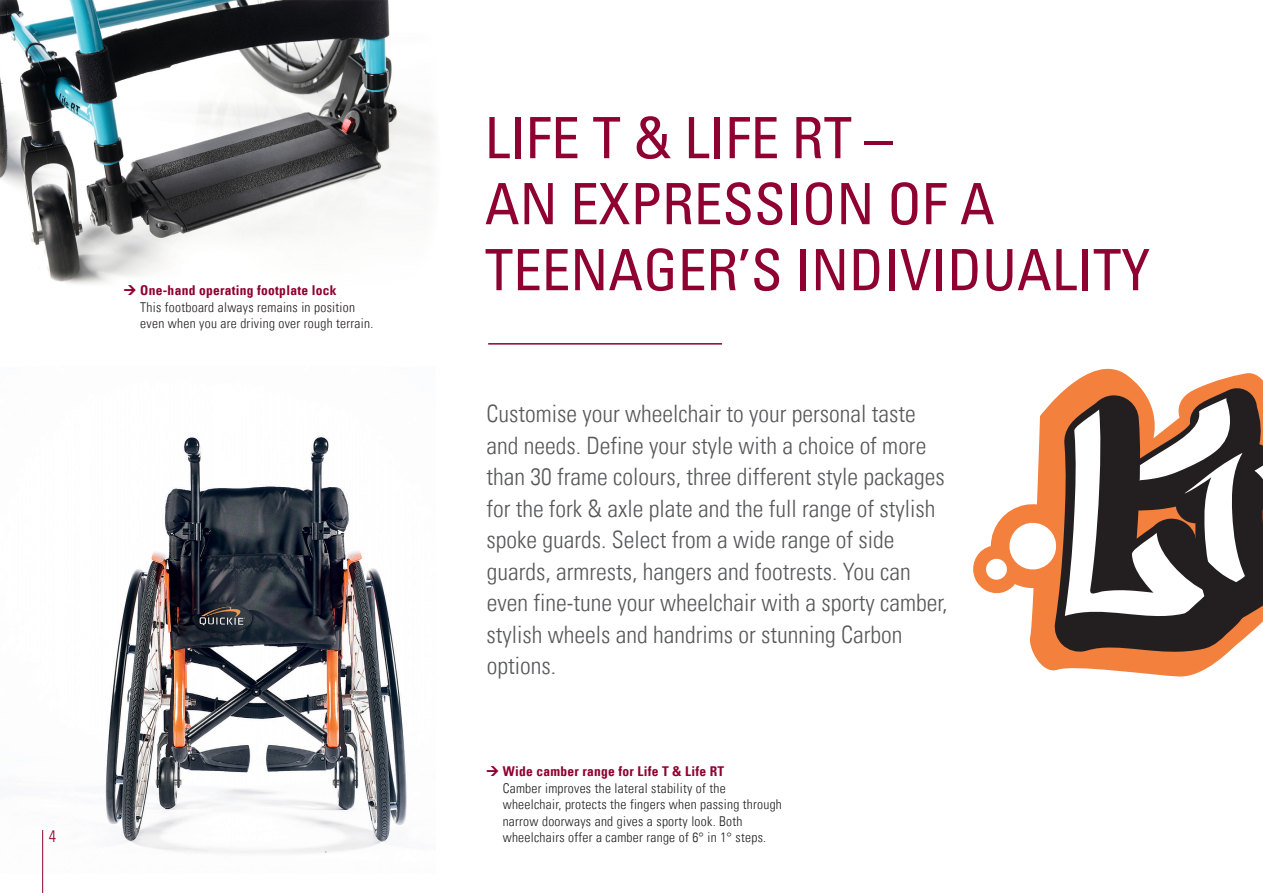
<style>
.page{position:relative;width:1263px;height:893px;background:#fff}
.page>*{position:absolute;margin:0;border:0;box-sizing:border-box;transform-origin:0 0}
.Head_Univers_Com_-_C{font:condensed 57px/66px "Univers Com 57";color:#8f0130}
.Intro_Univers_Com{font:24px/31.5px "Univers Com 47 Light Cond";color:#57585a}
.t1{font:16.5px "Univers Com 47 Light Cond";color:#8f0130}
.Legend_Univers_Com{font:13.5px/16.5px "Univers Com 47 Light Cond";letter-spacing:.02em;color:#231f20}
.s1{font-family:"Univers Com 67 Bold Cond";color:#8f0130}
</style>
<div class="page">
<img style="left:0;top:0;width:434px;height:284px">
<img style="left:43px;top:437px;width:364px;height:437px">
<hr style="left:488px;top:343px;width:234px;height:2px;background:#8f0130">
<svg style="left:973px;top:548px;width:279px;height:129px"></svg>
<svg style="left:1054px;top:632px;width:195px;height:22px;background:#6b4634"></svg>
<svg style="left:985px;top:368px;width:278px;height:264px"></svg>
<hr style="left:42px;top:830px;width:1px;height:63px;background:#8f0130">
<p class="Legend_Univers_Com" style="left:140px;top:282px;width:235px"><span class="s1">One-hand operating footplate lock<br></span>This footboard always remains in position even when you are driving over rough terrain.</p>
<p class="t1" style="left:49px;top:826px;width:9px">4</p>
<p class="Head_Univers_Com_-_C" style="left:485px;top:104px;width:410px">LIFE T &amp; LIFE RT –</p>
<p class="Head_Univers_Com_-_C" style="left:485px;top:170px;width:667px">AN EXPRESSION OF A<br>TEENAGER’S INDIVIDUALITY</p>
<p class="Intro_Univers_Com" style="left:486px;top:398px;width:463px">Customise your wheelchair to your personal taste and needs. Define your style with a choice of more than 30 frame colours, three different style packages for the fork &amp; axle plate and the full range of stylish spoke guards. Select from a wide range of side guards, armrests, hangers and footrests. You can even fine-tune your wheelchair with a sporty camber, stylish wheels and handrims or stunning Carbon options.</p>
<p class="Legend_Univers_Com" style="left:503px;top:763px;width:281px"><span class="s1">Wide camber range for Life T &amp; Life RT<br></span>Camber improves the lateral stability of the wheelchair, protects the fingers when passing through narrow doorways and gives a sporty look. Both wheelchairs offer a camber range of 6° in 1° steps.</p>
</div>
